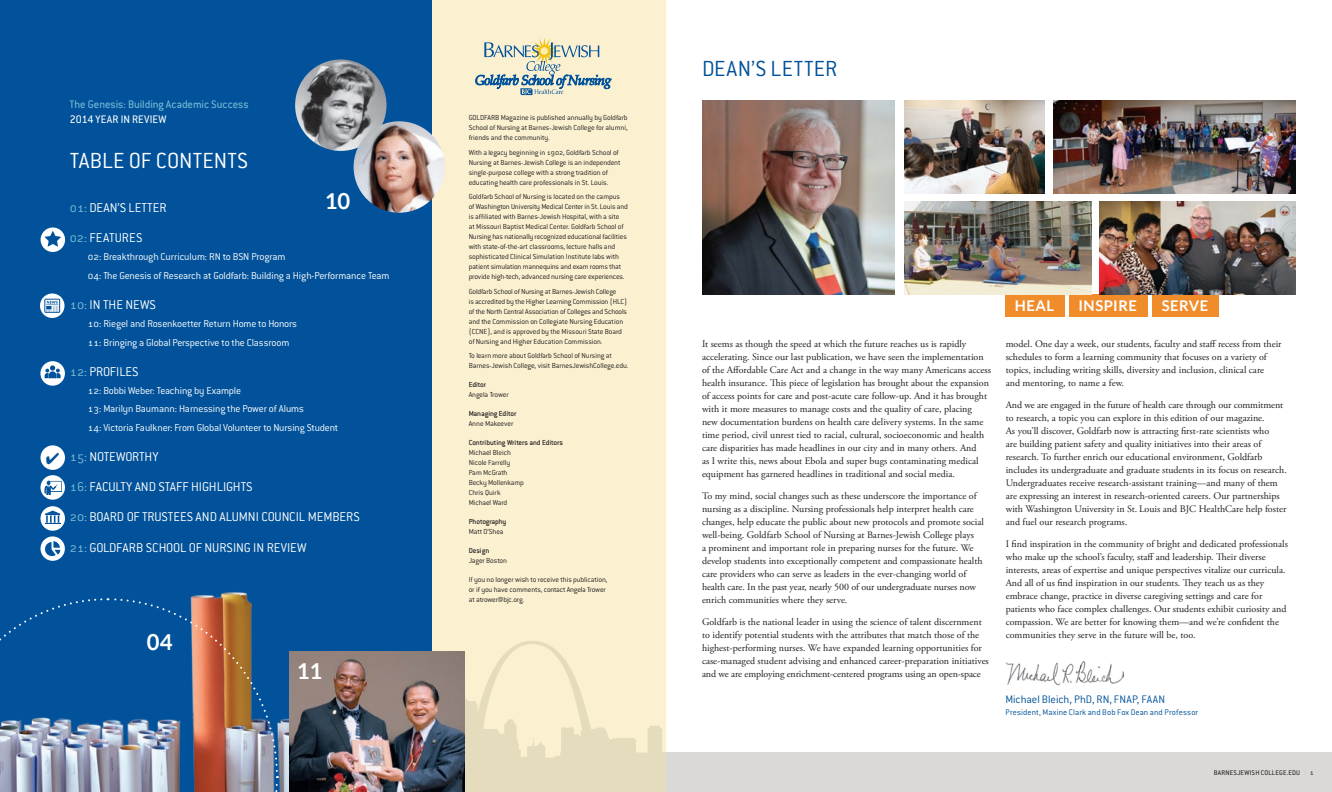
<style>
.page{position:relative;width:1332px;height:792px;background:#fff}
.page>*{position:absolute;margin:0;border:0;box-sizing:border-box;transform-origin:0 0}
.t1{font:300 24px "Conduit OSITC";letter-spacing:.005em;color:#fff}
.t2{font:300 24px "Conduit OSITC";letter-spacing:.01em;color:#01529a}
.t3{font:700 22px "Lato";color:#fff}
.t4{font:700 14.8px "Lato";letter-spacing:.035em;color:#fff}
.t5{font:300 14px/30.3px "Conduit OSITC";color:#fff}
.t6{font:12px "Conduit ITC";color:#78bdd6}
.t7{font:300 12px "Conduit OSITC";letter-spacing:-.005em;color:#01529a}
.t8{font:12px "Conduit ITC";letter-spacing:.01em;color:#fff}
.t9{font:300 11px/18.9px "Conduit OSITC";letter-spacing:-.015em;color:#fff}
.t10{font:10px/13px "Adobe Garamond Pro";color:#231f20}
.t11{font:300 9px "Conduit OSITC";letter-spacing:.01em;color:#01529a}
.t12{font:300 8px/10px "Conduit OSITC";letter-spacing:-.015em;color:#231f20}
.t13{font:500 8px "Conduit OSITC";letter-spacing:-.015em;color:#231f20}
.t14{font:7.5px "Conduit ITC";letter-spacing:.03em;color:#231f20}
.s1{color:#78bdd6}
.s2{font-family:"Conduit OSITC";font-weight:300;font-size:8px}
</style>
<div class="page">
<div style="left:666px;top:752px;width:666px;height:40px;background:#dbd9d8"></div>
<div style="left:1005px;top:295px;width:60px;height:22px;background:#f18c2b"></div>
<div style="left:1069px;top:295px;width:78px;height:22px;background:#f18c2b"></div>
<div style="left:1152px;top:295px;width:66px;height:22px;background:#f18c2b"></div>
<div style="left:0;top:0;width:460px;height:792px;background:#01529a"></div>
<img style="left:191px;top:592px;width:119px;height:200px">
<div style="left:432px;top:0;width:234px;height:792px;background:#fbf1d1"></div>
<svg style="left:388px;top:641px;width:278px;height:151px"></svg>
<img style="left:289px;top:652px;width:176px;height:140px">
<img style="left:1006px;top:661px;width:117px;height:25px">
<img style="left:702px;top:100px;width:193px;height:194px">
<div style="left:40px;top:361px;width:25px;height:25px;background:#fff;border-radius:50%"></div>
<svg style="left:45px;top:365px;width:16px;height:14px"></svg>
<div style="left:41px;top:227px;width:24px;height:25px;background:#fff;border-radius:50%"></div>
<svg style="left:44px;top:231px;width:17px;height:16px"></svg>
<div style="left:40px;top:506px;width:25px;height:25px;background:#fff;border-radius:50%"></div>
<svg style="left:45px;top:511px;width:16px;height:13px"></svg>
<svg style="left:40px;top:293px;width:25px;height:25px"></svg>
<svg style="left:44px;top:299px;width:16px;height:14px"></svg>
<img style="left:904px;top:100px;width:140px;height:93px">
<img style="left:1053px;top:100px;width:243px;height:93px">
<img style="left:904px;top:202px;width:187px;height:93px">
<img style="left:1100px;top:202px;width:196px;height:93px">
<img style="left:295px;top:59px;width:92px;height:92px;border-radius:46px">
<img style="left:354px;top:121px;width:91px;height:92px;border-radius:46px">
<svg style="left:475px;top:37px;width:136px;height:58px"></svg>
<img style="left:0;top:597px;width:279px;height:195px">
<svg style="left:40px;top:536px;width:25px;height:25px"></svg>
<svg style="left:43px;top:540px;width:18px;height:18px"></svg>
<div style="left:40px;top:445px;width:25px;height:25px;background:#fff;border-radius:50%"></div>
<svg style="left:40px;top:475px;width:25px;height:25px"></svg>
<svg style="left:44px;top:481px;width:18px;height:14px"></svg>
<p class="t6" style="left:70px;top:97px;width:180px">The Genesis: Building Academic Success</p>
<p class="t8" style="left:70px;top:112px;width:98px">2014 YEAR IN REVIEW</p>
<p class="t12" style="left:469px;top:112px;width:161px;text-align:justify">GOLDFARB Magazine is published annually by Goldfarb School of Nursing at Barnes-Jewish College for alumni, friends and the community.</p>
<p class="t12" style="left:469px;top:147px;width:153px">With a legacy beginning in 1902, Goldfarb School of Nursing at Barnes-Jewish College is an independent single-purpose college with a strong tradition of educating health care professionals in St. Louis.</p>
<p class="t12" style="left:469px;top:191px;width:161px">Goldfarb School of Nursing is located on the campus<br>of Washington University Medical Center in St. Louis and is affiliated with Barnes-Jewish Hospital, with a site<br>at Missouri Baptist Medical Center. Goldfarb School of Nursing has nationally recognized educational facilities with state-of-the-art classrooms, lecture halls and sophisticated Clinical Simulation Institute labs with patient simulation mannequins and exam rooms that provide high-tech, advanced nursing care experiences.</p>
<p class="t12" style="left:469px;top:286px;width:160px">Goldfarb School of Nursing at Barnes-Jewish College<br>is accredited by the Higher Learning Commission (HLC) of the North Central Association of Colleges and Schools and the Commission on Collegiate Nursing Education (CCNE), and is approved by the Missouri State Board of Nursing and Higher Education Commission.</p>
<p class="t12" style="left:469px;top:350px;width:161px">To learn more about Goldfarb School of Nursing at<br>Barnes-Jewish College, visit BarnesJewishCollege.edu.</p>
<p class="t13" style="left:469px;top:380px;width:19px">Editor</p>
<p class="t12" style="left:469px;top:389px;width:42px">Angela Trower</p>
<p class="t13" style="left:469px;top:409px;width:49px">Managing Editor</p>
<p class="t12" style="left:469px;top:418px;width:46px">Anne Makeever</p>
<p class="t13" style="left:469px;top:438px;width:96px">Contributing Writers and Editors</p>
<p class="t12" style="left:469px;top:447px;width:57px">Michael Bleich<br>Nicole Farrelly<br>Pam McGrath<br>Becky Mollenkamp<br>Chris Quirk<br>Michael Ward</p>
<p class="t13" style="left:469px;top:517px;width:39px">Photography</p>
<p class="t12" style="left:469px;top:526px;width:36px">Matt O’Shea</p>
<p class="t13" style="left:469px;top:546px;width:22px">Design</p>
<p class="t12" style="left:469px;top:555px;width:40px">Jager Boston</p>
<p class="t12" style="left:469px;top:574px;width:140px">If you no longer wish to receive this publication, or if you have comments, contact Angela Trower at atrower@bjc.org.</p>
<h1 class="t1" style="left:70px;top:146px;width:180px">TABLE OF CONTENTS</h1>
<h3 class="t5" style="left:70px;top:192px;width:98px"><span class="s1">01:</span> DEAN’S LETTER<br><span class="s1">02:</span> FEATURES</h3>
<p class="t9" style="left:88px;top:247px;width:303px">02: Breakthrough Curriculum: RN to BSN Program<br>04: The Genesis of Research at Goldfarb: Building a High-Performance Team</p>
<h3 class="t5" style="left:70px;top:289px;width:88px"><span class="s1">10:</span> IN THE NEWS</h3>
<p class="t9" style="left:88px;top:314px;width:211px">10: Riegel and Rosenkoetter Return Home to Honors<br>11: Bringing a Global Perspective to the Classroom</p>
<h3 class="t5" style="left:70px;top:356px;width:70px"><span class="s1">12:</span> PROFILES</h3>
<p class="t9" style="left:88px;top:381px;width:218px;line-height:17.7px">12: Bobbi Weber: Teaching by Example<br>13: Marilyn Baumann: Harnessing the Power of Alums</p>
<p class="t9" style="left:88px;top:417px;width:252px">14: Victoria Faulkner: From Global Volunteer to Nursing Student</p>
<h3 class="t5" style="left:70px;top:441px;width:291px"><span class="s1">15:</span> NOTEWORTHY<br><span class="s1">16:</span> FACULTY AND STAFF HIGHLIGHTS<br><span class="s1">20:</span> BOARD OF TRUSTEES AND ALUMNI COUNCIL MEMBERS <span class="s1">21:</span> GOLDFARB SCHOOL OF NURSING IN REVIEW</h3>
<h2 class="t3" style="left:325px;top:188px;width:27px">10</h2>
<h2 class="t3" style="left:147px;top:629px;width:27px">04</h2>
<h2 class="t3" style="left:297px;top:658px;width:27px">11</h2>
<h1 class="t2" style="left:702px;top:54px;width:137px">DEAN’S LETTER</h1>
<p class="t10" style="left:702px;top:338px;width:290px">It seems as though the speed at which the future reaches us is rapidly accelerating. Since our last publication, we have seen the implementation of the Affordable Care Act and a change in the way many Americans access health insurance. This piece of legislation has brought about the expansion of access points for care and post-acute care follow-up. And it has brought with it more measures to manage costs and the quality of care, placing<br>new documentation burdens on health care delivery systems. In the same time period, civil unrest tied to racial, cultural, socioeconomic and health care disparities has made headlines in our city and in many others. And<br>as I write this, news about Ebola and super bugs contaminating medical equipment has garnered headlines in traditional and social media.</p>
<p class="t10" style="left:702px;top:490px;width:284px">To my mind, social changes such as these underscore the importance of nursing as a discipline. Nursing professionals help interpret health care changes, help educate the public about new protocols and promote social well-being. Goldfarb School of Nursing at Barnes-Jewish College plays<br>a prominent and important role in preparing nurses for the future. We develop students into exceptionally competent and compassionate health care providers who can serve as leaders in the ever-changing world of health care. In the past year, nearly 500 of our undergraduate nurses now enrich communities where they serve.</p>
<p class="t10" style="left:702px;top:616px;width:288px">Goldfarb is the national leader in using the science of talent discernment to identify potential students with the attributes that match those of the highest-performing nurses. We have expanded learning opportunities for case-managed student advising and enhanced career-preparation initiatives and we are employing enrichment-centered programs using an open-space</p>
<h3 class="t4" style="left:1015px;top:297px;width:41px">HEAL</h3>
<h3 class="t4" style="left:1079px;top:297px;width:60px">INSPIRE</h3>
<h3 class="t4" style="left:1162px;top:297px;width:48px">SERVE</h3>
<p class="t10" style="left:1006px;top:338px;width:277px">model. One day a week, our students, faculty and staff recess from their schedules to form a learning community that focuses on a variety of topics, including writing skills, diversity and inclusion, clinical care<br>and mentoring, to name a few.</p>
<p class="t10" style="left:1006px;top:399px;width:283px">And we are engaged in the future of health care through our commitment to research, a topic you can explore in this edition of our magazine.<br>As you’ll discover, Goldfarb now is attracting first-rate scientists who<br>are building patient safety and quality initiatives into their areas of research. To further enrich our educational environment, Goldfarb includes its undergraduate and graduate students in its focus on research.<br>Undergraduates receive research-assistant training—and many of them are expressing an interest in research-oriented careers. Our partnerships with Washington University in St. Louis and BJC HealthCare help foster and fuel our research programs.</p>
<p class="t10" style="left:1006px;top:538px;width:284px">I find inspiration in the community of bright and dedicated professionals who make up the school’s faculty, staff and leadership. Their diverse interests, areas of expertise and unique perspectives vitalize our curricula.<br>And all of us find inspiration in our students. They teach us as they embrace change, practice in diverse caregiving settings and care for patients who face complex challenges. Our students exhibit curiosity and compassion. We are better for knowing them—and we’re confident the communities they serve in the future will be, too.</p>
<p class="t7" style="left:1006px;top:692px;width:161px">Michael Bleich, PhD, RN, FNAP, FAAN</p>
<p class="t11" style="left:1006px;top:707px;width:194px">President, Maxine Clark and Bob Fox Dean and Professor</p>
<p class="t14" style="left:1214px;top:768px;width:102px">BARNESJEWISH COLLEGE.EDU <span class="s2">1</span></p>
</div>
